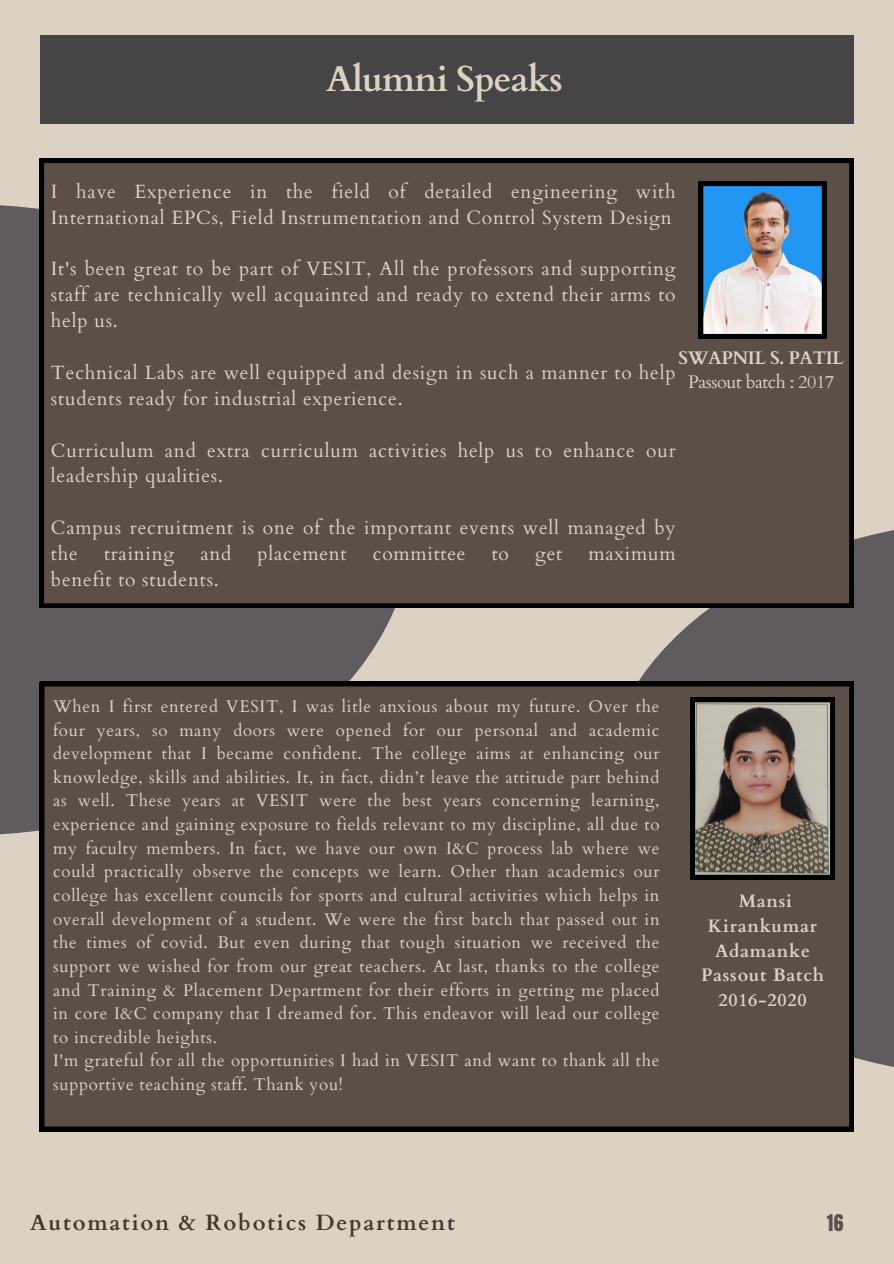
<style>
.page{position:relative;width:894px;height:1264px;background:#fff}
.page>*{position:absolute;margin:0;border:0;box-sizing:border-box;transform-origin:0 0}
.t1{font:700 36px "Cardo";letter-spacing:-.025em;color:#dcd2c4}
.t2{font:700 22.05px "Cardo";letter-spacing:.08em;color:#433831}
.t3{font:19.5px "Anton";color:#5b4f47}
.t4{font:19.2px/25.8px "Cardo";letter-spacing:.04em;color:#dcd2c4}
.t5{font:18.15px/24.3px "Cardo";letter-spacing:-.025em;color:#dcd2c4;text-align:center}
.t6{font:700 18px/24.8px "Cardo";letter-spacing:.04em;color:#dcd2c4;text-align:center}
.t7{font:16.95px/23.7px "Cardo";letter-spacing:.04em;color:#dcd2c4;text-align:justify}
.s1{font-weight:700}
</style>
<div class="page">
<div style="left:0;top:0;width:893px;height:1263px;background:#dcd2c4"></div>
<div style="left:0;top:204px;width:413px;height:631px;background:#5f5b5e"></div>
<div style="left:40px;top:35px;width:813px;height:89px;background:#474446"></div>
<svg style="left:601px;top:520px;width:292px;height:557px;background:#646060"></svg>
<div style="left:40px;top:158px;width:813px;height:449px;background:#5b4f47"></div>
<div style="left:40px;top:682px;width:813px;height:448px;background:#5b4f47"></div>
<svg style="left:690px;top:697px;width:144px;height:182px;background:#81756a"></svg>
<svg style="left:698px;top:182px;width:127px;height:156px;background:#7fa1c0"></svg>
<h4 class="t1" style="left:326px;top:55px;width:238px">Alumni Speaks</h4>
<h4 class="t4" style="left:51px;top:179px;width:626px">I have Experience in the field of detailed engineering with<br>International EPCs, Field Instrumentation and Control System Design</h4>
<h4 class="t4" style="left:51px;top:256px;width:626px;text-align:justify">It's been great to be part of VESIT, All the professors and supporting staff are technically well acquainted and ready to extend their arms to help us.</h4>
<h4 class="t4" style="left:51px;top:360px;width:626px">Technical Labs are well equipped and design in such a manner to help students ready for industrial experience.</h4>
<p class="t4" style="left:51px;top:437px;width:626px">Curriculum and extra curriculum activities help us to enhance our leadership qualities.</p>
<h4 class="t4" style="left:51px;top:515px;width:626px">Campus recruitment is one of the important events well managed by the</h4>
<p class="t5" style="left:678px;top:346px;width:167px"><span class="s1">SWAPNIL S. PATIL<br></span>Passout batch : 2017</p>
<h4 class="t4" style="left:104px;top:541px;width:72px">training</h4>
<h4 class="t4" style="left:200px;top:541px;width:32px">and</h4>
<h4 class="t4" style="left:257px;top:541px;width:90px">placement</h4>
<h4 class="t4" style="left:372px;top:541px;width:94px">committee</h4>
<h4 class="t4" style="left:491px;top:541px;width:19px">to</h4>
<h4 class="t4" style="left:535px;top:541px;width:29px">get</h4>
<h4 class="t4" style="left:588px;top:541px;width:89px">maximum</h4>
<h4 class="t4" style="left:51px;top:567px;width:169px">benefit to students.</h4>
<p class="t7" style="left:53px;top:694px;width:607px">When I first entered VESIT, I was litle anxious about my future. Over the four years, so many doors were opened for our personal and academic development that I became confident. The college aims at enhancing our knowledge, skills and abilities. It, in fact, didn’t leave the attitude part behind as well. These years at VESIT were the best years concerning learning, experience and gaining exposure to fields relevant to my discipline, all due to my faculty members. In fact, we have our own I&amp;C process lab where we could practically observe the concepts we learn. Other than academics our college has excellent councils for sports and cultural activities which helps in overall development of a student. We were the first batch that passed out in the times of covid. But even during that tough situation we received the support we wished for from our great teachers. At last, thanks to the college and Training &amp; Placement Department for their efforts in getting me placed in core I&amp;C company that I dreamed for. This endeavor will lead our college to incredible heights.</p>
<p class="t7" style="left:53px;top:1049px;width:607px">I'm grateful for all the opportunities I had in VESIT and want to thank all the supportive teaching staff. Thank you!</p>
<p class="t6" style="left:701px;top:889px;width:124px">Mansi<br>Kirankumar<br>Adamanke<br>Passout Batch<br>2016-2020</p>
<h3 class="t2" style="left:30px;top:1207px;width:426px">Automation &amp; Robotics Department</h3>
<h4 class="t3" style="left:826px;top:1208px;width:18px">16</h4>
</div>
